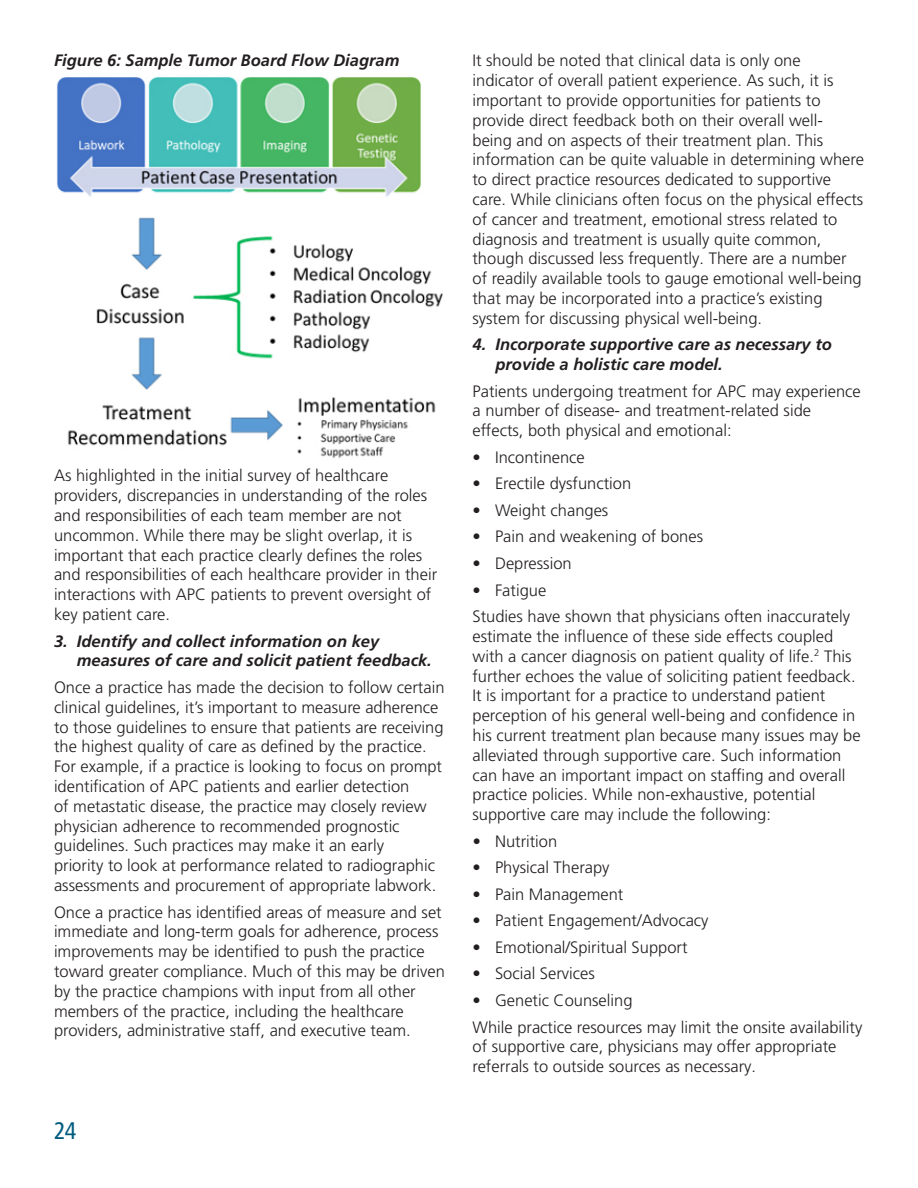
<style>
.page{position:relative;width:918px;height:1188px;background:#fff}
.page>*{position:absolute;margin:0;border:0;box-sizing:border-box;transform-origin:0 0}
.t1{font:condensed 24px "Frutiger LT Pro";color:#005b7d}
.Body{font:300 16.5px/19.8px "Frutiger LT Pro";color:#231f20}
.Subhead{font:300 16.5px/19.8px "Frutiger LT Pro";color:#231f20}
.Tabs{font:300 16.5px "Frutiger LT Pro";color:#231f20}
.Subhead-2{font:italic 700 16.5px/19.8px "Frutiger LT Pro";color:#231f20}
.s1{font-style:italic}
</style>
<div class="page">
<img style="left:57px;top:77px;width:386px;height:381px">
<p class="Subhead-2" style="left:54px;top:51px;width:347px">Figure 6: Sample Tumor Board Flow Diagram</p>
<p class="Subhead" style="left:54px;top:466px;width:385px">As highlighted in the initial survey of healthcare providers, discrepancies in understanding of the roles and responsibilities of each team member are not uncommon. While there may be slight overlap, it is important that each practice clearly defines the roles and responsibilities of each healthcare provider in their interactions with APC patients to prevent oversight of key patient care.</p>
<p class="Subhead-2" style="left:77px;top:631px;width:356px;text-indent:-23px">3. Identify and collect information on key measures of care and solicit patient feedback.</p>
<p class="Body" style="left:54px;top:677px;width:392px">Once a practice has made the decision to follow certain clinical guidelines, it’s important to measure adherence to those guidelines to ensure that patients are receiving the highest quality of care as defined by the practice.<br>For example, if a practice is looking to focus on prompt identification of APC patients and earlier detection<br>of metastatic disease, the practice may closely review physician adherence to recommended prognostic guidelines. Such practices may make it an early<br>priority to look at performance related to radiographic assessments and procurement of appropriate labwork.</p>
<p class="Body" style="left:54px;top:902px;width:392px">Once a practice has identified areas of measure and set immediate and long-term goals for adherence, process improvements may be identified to push the practice toward greater compliance. Much of this may be driven by the practice champions with input from all other members of the practice, including the healthcare providers, administrative staff, and executive team.</p>
<h1 class="t1" style="left:54px;top:1116px;width:24px">24</h1>
<p class="Body" style="left:472px;top:51px;width:393px">It should be noted that clinical data is only one indicator of overall patient experience. As such, it is important to provide opportunities for patients to provide direct feedback both on their overall well&shy;being and on aspects of their treatment plan. This information can be quite valuable in determining where to direct practice resources dedicated to supportive care. While clinicians often focus on the physical effects of cancer and treatment, emotional stress related to diagnosis and treatment is usually quite common, though discussed less frequently. There are a number of readily available tools to gauge emotional well-being that may be incorporated into a practice’s existing system for discussing physical well-being.</p>
<p class="Subhead-2" style="left:495px;top:335px;width:338px;text-indent:-23px">4. Incorporate supportive care as necessary to provide a holistic care model.</p>
<p class="Body" style="left:472px;top:381px;width:390px">Patients undergoing treatment for APC may experience a number of disease- and treatment-related side effects, both physical and emotional:</p>
<p class="Tabs" style="left:472px;top:448px;width:114px">• Incontinence</p>
<p class="Tabs" style="left:472px;top:474px;width:160px">• Erectile dysfunction</p>
<p class="Tabs" style="left:472px;top:501px;width:137px">• Weight changes</p>
<p class="Tabs" style="left:472px;top:527px;width:232px">• Pain and weakening of bones</p>
<p class="Tabs" style="left:472px;top:554px;width:101px">• Depression</p>
<p class="Tabs" style="left:472px;top:580px;width:75px">• Fatigue</p>
<p class="Body" style="left:472px;top:607px;width:390px">Studies have shown that physicians often inaccurately estimate the influence of these side effects coupled with a cancer diagnosis on patient quality of life. <sup>2</sup> This further echoes the value of soliciting patient feedback.<br>It is important for a practice to understand patient perception of his general well-being and confidence in his current treatment plan because many issues may be alleviated through supportive care. Such information can have an important impact on staffing and overall practice policies. While non-exhaustive, potential supportive care may include the following:</p>
<p class="Tabs" style="left:472px;top:831px;width:86px"><span class="s1">•</span> Nutrition</p>
<p class="Tabs" style="left:472px;top:858px;width:139px">• Physical Therapy</p>
<p class="Tabs" style="left:472px;top:884px;width:152px">• Pain Management</p>
<p class="Tabs" style="left:472px;top:911px;width:238px">• Patient Engagement/Advocacy</p>
<p class="Tabs" style="left:472px;top:938px;width:217px">• Emotional/Spiritual Support</p>
<p class="Tabs" style="left:472px;top:964px;width:124px">• Social Services</p>
<p class="Tabs" style="left:472px;top:991px;width:162px">• Genetic Counseling</p>
<p class="Body" style="left:472px;top:1017px;width:391px">While practice resources may limit the onsite availability of supportive care, physicians may offer appropriate referrals to outside sources as necessary.</p>
</div>
